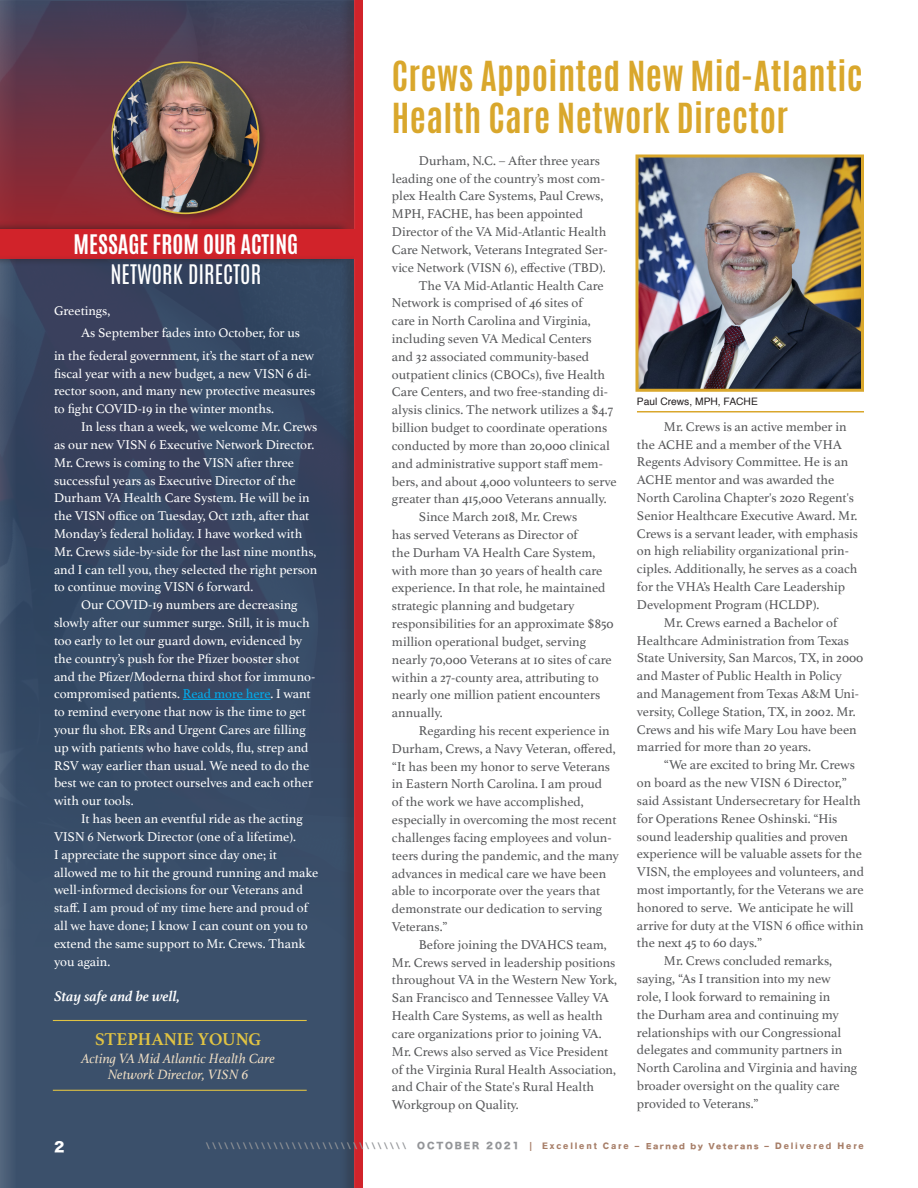
<style>
.page{position:relative;width:918px;height:1188px;background:#fff}
.page>*{position:absolute;margin:0;border:0;box-sizing:border-box;transform-origin:0 0}
.t1{font:700 34.65px/42.3px "Antonio";letter-spacing:.01em;color:#d9a72c}
.t2{font:700 22.5px "Antonio";color:#fff}
.t3{font:22.5px "Antonio";color:#fff}
.Main_Paragraph_Syle{font:700 18px "Athelas";color:#e0c343}
.Main_Paragraph_Syle-2{font:italic 700 15px "Athelas";color:#fff}
.Main_Paragraph_Syle-3{font:italic 14.1px/16.2px "Athelas";color:#f0dfc5;text-align:center}
.Folio_Right{font:13.5px "Hira Kaku Std N W8";color:#fff}
.Main_Paragraph_Syle-4{font:13.35px/17.9px "Athelas";color:#57585a}
.Main_Paragraph_Syle-5{font:13.35px/17.9px "Athelas";color:#fff}
.t4{font:10.2px "Helvetica";color:#231f20}
.t5{font:900 9px "Akzidenz Grotesk";letter-spacing:.2em;color:#939598}
.s1{color:#00aeef}
.s2{font-family:"Hira Kaku Std W8";font-weight:400}
.s3{color:#a77e68}
.s4{font-family:"Hira Kaku Std N W8";font-weight:400;font-size:7.5px;color:#a77e68}
</style>
<div class="page">
<div style="left:0;top:0;width:354px;height:1188px;background:linear-gradient(to right,#394b66,#384b66)"></div>
<hr style="left:53px;top:1090px;width:254px;height:1px;background:#e0c343">
<hr style="left:53px;top:1020px;width:254px;height:1px;background:#e0c343">
<hr style="left:183px;top:699px;width:88px;height:1px;background:#00aeef">
<div style="left:339px;top:0;width:25px;height:1188px;background:#231f20;opacity:.3"></div>
<div style="left:354px;top:0;width:9px;height:1188px;background:#d1232a"></div>
<div style="left:0;top:0;width:354px;height:244px;background:linear-gradient(to bottom,#3e435d,#a1242b)"></div>
<div style="left:0;top:221px;width:352px;height:45px;background:#231f20;opacity:.75"></div>
<div style="left:0;top:229px;width:358px;height:30px;background:#d1232a"></div>
<hr style="left:637px;top:411px;width:227px;height:1px;background:#d9a72c">
<img style="left:639px;top:158px;width:221px;height:230px">
<div style="left:635px;top:154px;width:229px;height:238px;border:3px solid #d9a72c"></div>
<div style="left:110px;top:60px;width:157px;height:163px;background:#231f20;opacity:.4"></div>
<img style="left:112px;top:62px;width:147px;height:151px">
<p class="t2" style="left:74px;top:227px;width:226px">MESSAGE FROM OUR ACTING</p>
<p class="t3" style="left:110px;top:257px;width:152px">NETWORK DIRECTOR</p>
<p class="Main_Paragraph_Syle-5" style="left:54px;top:301px;width:58px">Greetings,</p>
<p class="Main_Paragraph_Syle-5" style="left:54px;top:321px;width:262px;line-height:22.5px;text-indent:27px">As September fades into October, for us in the federal government, it’s the start of a new</p>
<p class="Main_Paragraph_Syle-5" style="left:54px;top:364px;width:263px">fiscal year with a new budget, a new VISN 6 di&shy;rector soon, and many new protective measures to fight COVID-19 in the winter months.</p>
<p class="Main_Paragraph_Syle-5" style="left:54px;top:417px;width:265px;text-indent:27px">In less than a week, we welcome Mr. Crews as our new VISN 6 Executive Network Director.<br>Mr. Crews is coming to the VISN after three successful years as Executive Director of the Durham VA Health Care System. He will be in the VISN office on Tuesday, Oct 12th, after that Monday’s federal holiday. I have worked with Mr. Crews side-by-side for the last nine months, and I can tell you, they selected the right person to continue moving VISN 6 forward.</p>
<p class="Main_Paragraph_Syle-5" style="left:54px;top:596px;width:263px;text-indent:27px">Our COVID-19 numbers are decreasing slowly after our summer surge. Still, it is much too early to let our guard down, evidenced by the country’s push for the Pfizer booster shot and the Pfizer/Moderna third shot for immuno&shy;compromised patients. <span class="s1">Read more here</span>. I want to remind everyone that now is the time to get your flu shot. ERs and Urgent Cares are filling up with patients who have colds, flu, strep and RSV way earlier than usual. We need to do the best we can to protect ourselves and each other with our tools.</p>
<p class="Main_Paragraph_Syle-5" style="left:54px;top:809px;width:266px;text-indent:27px">It has been an eventful ride as the acting VISN 6 Network Director (one of a lifetime).<br>I appreciate the support since day one; it allowed me to hit the ground running and make well-informed decisions for our Veterans and staff. I am proud of my time here and proud of all we have done; I know I can count on you to extend the same support to Mr. Crews. Thank you again.</p>
<p class="Main_Paragraph_Syle-2" style="left:54px;top:984px;width:128px">Stay safe and be well,</p>
<p class="Main_Paragraph_Syle" style="left:95px;top:1024px;width:168px">STEPHANIE YOUNG</p>
<p class="Main_Paragraph_Syle-3" style="left:82px;top:1050px;width:195px">Acting VA Mid Atlantic Health Care<br>Network Director, VISN 6</p>
<p class="t1" style="left:392px;top:56px;width:472px">Crews Appointed New Mid-Atlantic<br>Health Care Network Director</p>
<p class="Main_Paragraph_Syle-4" style="left:392px;top:151px;width:217px;text-indent:27px">Durham, N.C. – After three years leading one of the country’s most com&shy;plex Health Care Systems, Paul Crews, MPH, FACHE, has been appointed Director of the VA Mid-Atlantic Health Care Network, Veterans Integrated Ser&shy;vice Network (VISN 6), effective (TBD).</p>
<p class="Main_Paragraph_Syle-4" style="left:392px;top:276px;width:226px;text-indent:27px">The VA Mid-Atlantic Health Care Network is comprised of 46 sites of<br>care in North Carolina and Virginia, including seven VA Medical Centers<br>and 32 associated community-based outpatient clinics (CBOCs), five Health Care Centers, and two free-standing di&shy;alysis clinics. The network utilizes a $4.7 billion budget to coordinate operations conducted by more than 20,000 clinical and administrative support staff mem&shy;bers, and about 4,000 volunteers to serve greater than 415,000 Veterans annually.</p>
<p class="Main_Paragraph_Syle-4" style="left:392px;top:507px;width:223px;text-indent:27px">Since March 2018, Mr. Crews<br>has served Veterans as Director of<br>the Durham VA Health Care System, with more than 30 years of health care experience. In that role, he maintained strategic planning and budgetary responsibilities for an approximate $850 million operational budget, serving nearly 70,000 Veterans at 10 sites of care within a 27-county area, attributing to nearly one million patient encounters annually.</p>
<p class="Main_Paragraph_Syle-4" style="left:392px;top:721px;width:229px;text-indent:27px">Regarding his recent experience in Durham, Crews, a Navy Veteran, offered, “It has been my honor to serve Veterans in Eastern North Carolina. I am proud<br>of the work we have accomplished, especially in overcoming the most recent challenges facing employees and volun&shy;teers during the pandemic, and the many advances in medical care we have been able to incorporate over the years that demonstrate our dedication to serving Veterans.”</p>
<p class="Main_Paragraph_Syle-4" style="left:392px;top:935px;width:227px;text-indent:27px">Before joining the DVAHCS team, Mr. Crews served in leadership positions throughout VA in the Western New York, San Francisco and Tennessee Valley VA Health Care Systems, as well as health care organizations prior to joining VA.<br>Mr. Crews also served as Vice President of the Virginia Rural Health Association, and Chair of the State's Rural Health Workgroup on Quality.</p>
<p class="t4" style="left:637px;top:394px;width:122px">Paul Crews, MPH, FACHE</p>
<p class="Main_Paragraph_Syle-4" style="left:637px;top:417px;width:223px;text-indent:27px">Mr. Crews is an active member in the ACHE and a member of the VHA Regents Advisory Committee. He is an ACHE mentor and was awarded the North Carolina Chapter's 2020 Regent's Senior Healthcare Executive Award. Mr.<br>Crews is a servant leader, with emphasis on high reliability organizational prin&shy;ciples. Additionally, he serves as a coach for the VHA’s Health Care Leadership Development Program (HCLDP).</p>
<p class="Main_Paragraph_Syle-4" style="left:637px;top:613px;width:228px;text-indent:27px">Mr. Crews earned a Bachelor of Healthcare Administration from Texas State University, San Marcos, TX, in 2000 and Master of Public Health in Policy and Management from Texas A&amp;M Uni&shy;versity, College Station, TX, in 2002. Mr.<br>Crews and his wife Mary Lou have been married for more than 20 years.</p>
<p class="Main_Paragraph_Syle-4" style="left:637px;top:756px;width:229px;text-indent:27px">“We are excited to bring Mr. Crews on board as the new VISN 6 Director,” said Assistant Undersecretary for Health for Operations Renee Oshinski. “His sound leadership qualities and proven experience will be valuable assets for the VISN, the employees and volunteers, and most importantly, for the Veterans we are honored to serve. We anticipate he will arrive for duty at the VISN 6 office within the next 45 to 60 days.”</p>
<p class="Main_Paragraph_Syle-4" style="left:637px;top:952px;width:222px;text-indent:27px">Mr. Crews concluded remarks, saying, “As I transition into my new role, I look forward to remaining in<br>the Durham area and continuing my relationships with our Congressional delegates and community partners in North Carolina and Virginia and having broader oversight on the quality care provided to Veterans.”</p>
<p class="Folio_Right" style="left:54px;top:1140px;width:12px">2</p>
<p class="t5" style="left:206px;top:1140px;width:660px">\\\\\\\\\\\\\\\\\\\\\\\\\\\\\\\\\ <span class="s2">OCTOBER 2021</span> <span class="s3">| Excellent Care –</span> <span class="s4">Earned by Veterans</span> <span class="s3">– Delivered Here</span></p>
</div>
